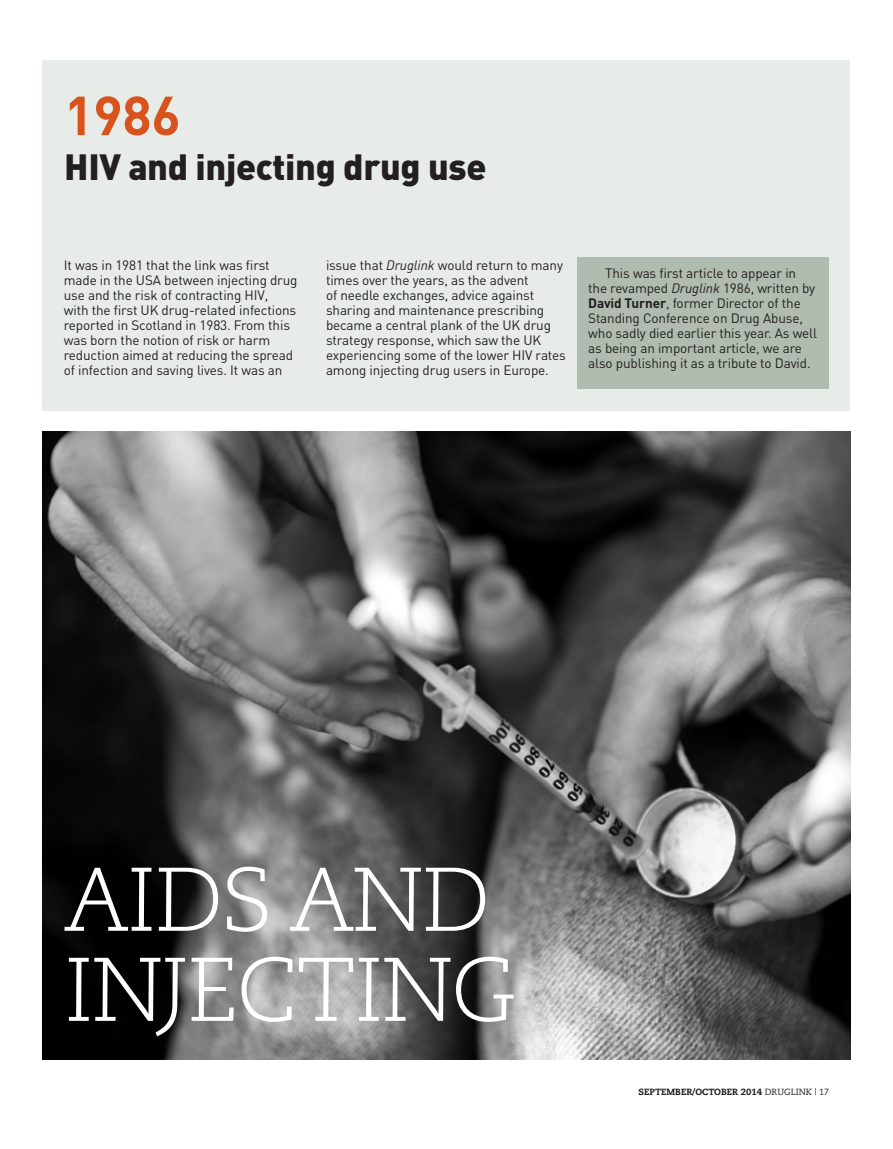
<style>
.page{position:relative;width:893px;height:1149px;background:#fff}
.page>*{position:absolute;margin:0;border:0;box-sizing:border-box;transform-origin:0 0}
.Article_Head_Caps{font:300 90px/90px "Caecilia";letter-spacing:-.025em;color:#fff}
.Big_date{font:700 54px "DIN";color:#d9531c}
.Special_head{font:900 36px "DIN";letter-spacing:-.01em;color:#231f20}
.Box_body_1st_para{font:13.5px/15px "DIN";letter-spacing:-.01em;color:#231f20}
.Box_body{font:13.5px/15px "DIN";letter-spacing:-.01em;color:#231f20}
.t1{font:800 9px "Caecilia";color:#231f20}
.s1{font-style:italic}
.s2{font-weight:700}
.s3{font-weight:400}
</style>
<div class="page">
<img style="left:43px;top:432px;width:807px;height:627px">
<div style="left:43px;top:60px;width:807px;height:350px;background:#e8ece8"></div>
<div style="left:578px;top:257px;width:251px;height:132px;background:#afbcaf"></div>
<p class="Big_date" style="left:64px;top:80px;width:118px">1986</p>
<p class="Special_head" style="left:64px;top:143px;width:424px">HIV and injecting drug use</p>
<p class="Box_body_1st_para" style="left:64px;top:257px;width:235px">It was in 1981 that the link was first made in the USA between injecting drug use and the risk of contracting HIV,<br>with the first UK drug-related infections reported in Scotland in 1983. From this was born the notion of risk or harm reduction aimed at reducing the spread of infection and saving lives. It was an</p>
<p class="Box_body_1st_para" style="left:326px;top:257px;width:241px">issue that <span class="s1">Druglink</span> would return to many times over the years, as the advent<br>of needle exchanges, advice against sharing and maintenance prescribing became a central plank of the UK drug strategy response, which saw the UK experiencing some of the lower HIV rates among injecting drug users in Europe.</p>
<p class="Box_body" style="left:588px;top:265px;width:230px;text-indent:17px">This was first article to appear in the revamped <span class="s1">Druglink</span> 1986, written by <span class="s2">David Turner</span>, former Director of the Standing Conference on Drug Abuse, who sadly died earlier this year. As well as being an important article, we are also publishing it as a tribute to David.</p>
<p class="Article_Head_Caps" style="left:64px;top:856px;width:454px">AIDS AND<br>INJECTING</p>
<p class="t1" style="left:638px;top:1085px;width:192px">SEPTEMBER/OCTOBER 2014 <span class="s3">DRUGLINK | 17</span></p>
</div>
